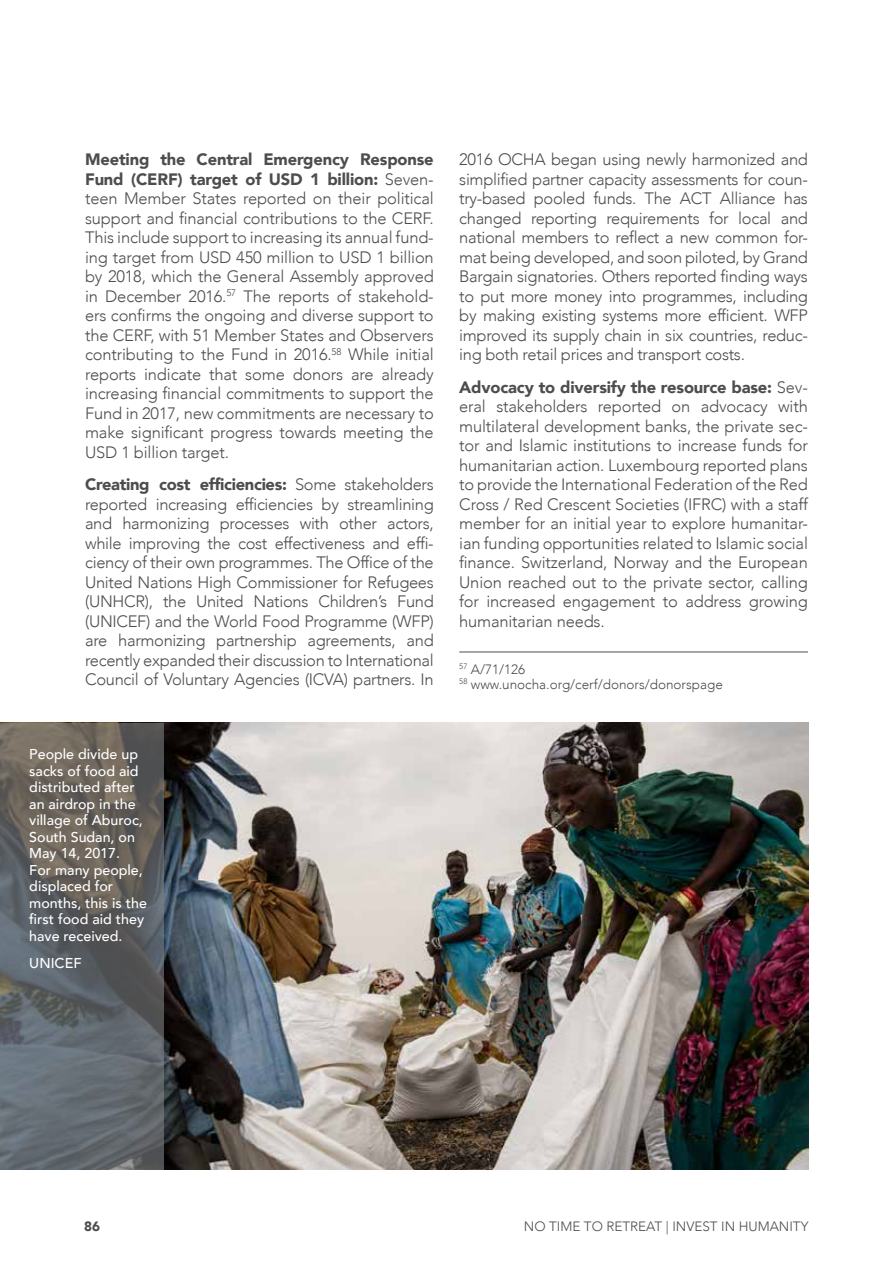
<style>
.page{position:relative;width:893px;height:1263px;background:#fff}
.page>*{position:absolute;margin:0;border:0;box-sizing:border-box;transform-origin:0 0}
.t1{font:300 16.5px/19.5px "Avenir";letter-spacing:-.02em;color:#4d4d4f;text-align:justify}
.t2{font:500 14.25px/16.5px "Avenir";color:#fff}
.t3{font:300 13.5px/15px "Avenir";color:#4d4d4f}
.t4{font:900 13.5px "Avenir";color:#4d4d4f}
.s1{font-weight:900}
</style>
<div class="page">
<img style="left:164px;top:723px;width:644px;height:446px">
<svg style="left:0;top:723px;width:164px;height:446px;background:#626465"></svg>
<hr style="left:459px;top:652px;width:349px;height:1px;background:#4d4d4f">
<p class="t1" style="left:85px;top:150px;width:350px"><span class="s1">Meeting the Central Emergency Response Fund (CERF) target of USD 1 billion:</span> Seven&shy;teen Member States reported on their political support and financial contributions to the CERF.<br>This include support to increasing its annual fund&shy;ing target from USD 450 million to USD 1 billion by 2018, which the General Assembly approved in December 2016.<sup>57</sup> The reports of stakehold&shy;ers confirms the ongoing and diverse support to the CERF, with 51 Member States and Observers contributing to the Fund in 2016.<sup>58</sup> While initial reports indicate that some donors are already increasing financial commitments to support the Fund in 2017, new commitments are necessary to make significant progress towards meeting the USD 1 billion target.</p>
<p class="t1" style="left:85px;top:475px;width:350px"><span class="s1">Creating cost efficiencies:</span> Some stakeholders reported increasing efficiencies by streamlining and harmonizing processes with other actors, while improving the cost effectiveness and effi&shy;ciency of their own programmes. The Office of the United Nations High Commissioner for Refugees (UNHCR), the United Nations Children’s Fund (UNICEF) and the World Food Programme (WFP) are harmonizing partnership agreements, and recently expanded their discussion to International Council of Voluntary Agencies (ICVA) partners. In</p>
<p class="t2" style="left:29px;top:745px;width:119px">People divide up sacks of food aid distributed after an airdrop in the village of Aburoc,<br>South Sudan, on<br>May 14, 2017.<br>For many people, displaced for months, this is the first food aid they have received.</p>
<p class="t2" style="left:29px;top:954px;width:54px">UNICEF</p>
<p class="t1" style="left:459px;top:150px;width:350px">2016 OCHA began using newly harmonized and simplified partner capacity assessments for coun&shy;try-based pooled funds. The ACT Alliance has changed reporting requirements for local and national members to reflect a new common for&shy;mat being developed, and soon piloted, by Grand Bargain signatories. Others reported finding ways to put more money into programmes, including by making existing systems more efficient. WFP improved its supply chain in six countries, reduc&shy;ing both retail prices and transport costs.</p>
<p class="t1" style="left:459px;top:377px;width:350px"><span class="s1">Advocacy to diversify the resource base:</span> Sev&shy;eral stakeholders reported on advocacy with multilateral development banks, the private sec&shy;tor and Islamic institutions to increase funds for humanitarian action. Luxembourg reported plans to provide the International Federation of the Red Cross / Red Crescent Societies (IFRC) with a staff member for an initial year to explore humanitar&shy;ian funding opportunities related to Islamic social finance. Switzerland, Norway and the European Union reached out to the private sector, calling for increased engagement to address growing humanitarian needs.</p>
<p class="t3" style="left:459px;top:661px;width:265px"><sup>57</sup> A/71/126<br><sup>58</sup> www.unocha.org/cerf/donors/donorspage</p>
<p class="t4" style="left:84px;top:1215px;width:17px">86</p>
<p class="t3" style="left:524px;top:1219px;width:286px">No time to retreat | I NVEST I N HUMANITY</p>
</div>
